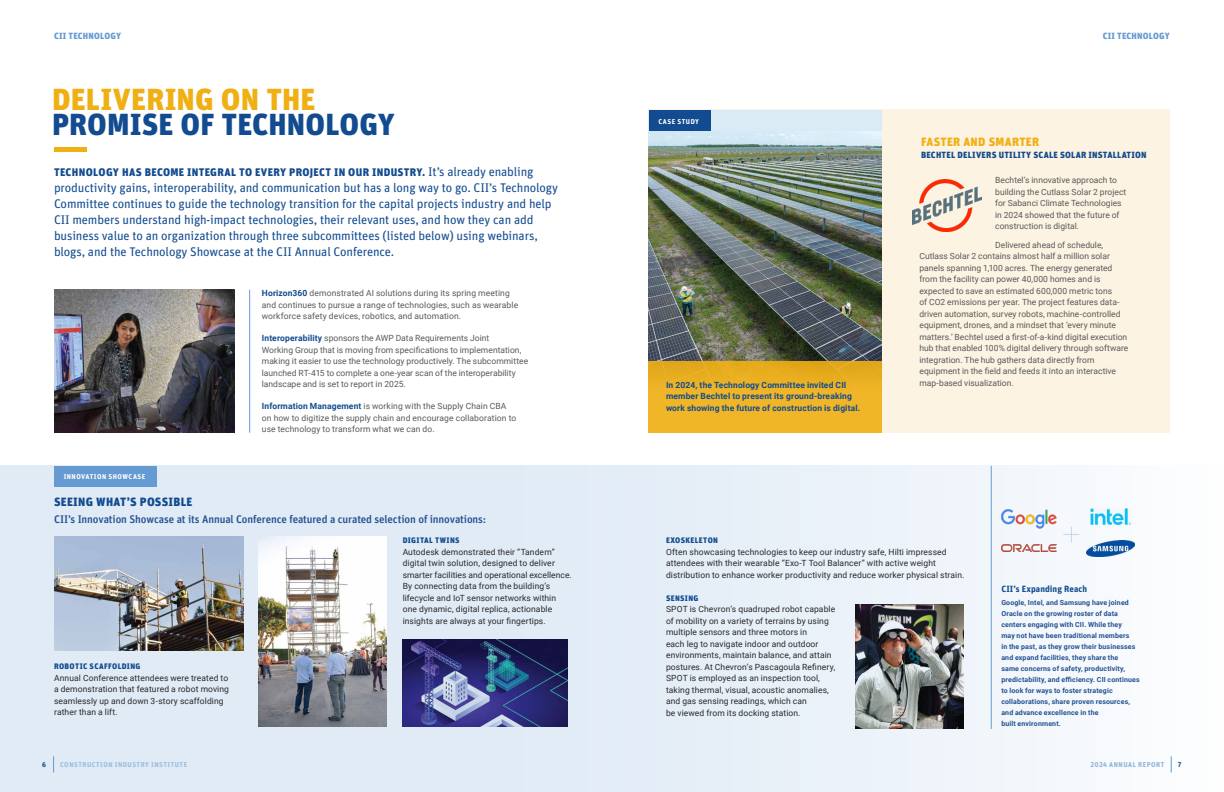
<style>
.page{position:relative;width:1224px;height:792px;background:#fff}
.page>*{position:absolute;margin:0;border:0;box-sizing:border-box;transform-origin:0 0}
.t1{font:900 30.4px "Unit Pro";letter-spacing:.005em;color:#124b8f}
.t2{font:900 30.4px "Unit Pro";letter-spacing:.005em;color:#f0af13}
.t3{font:12.5px/16px "Unit Pro";letter-spacing:-.01em;color:#124b8f}
.t4{font:900 12px "Unit Pro";letter-spacing:.02em;color:#124b8f}
.t5{font:900 12px "Unit Pro";letter-spacing:.03em;color:#f0af13}
.t6{font:500 11px "Unit Pro";letter-spacing:-.01em;color:#235192}
.t7{font:900 11px "Unit Pro";letter-spacing:.025em;color:#124b8f}
.t8{font:900 9px "Unit Pro";letter-spacing:.025em;color:#124b8f}
.t9{font:900 9px "Unit Pro";letter-spacing:.02em;color:#659ad2}
.t10{font:700 9px "Unit Pro";letter-spacing:.01em;color:#124b8f}
.t11{font:8.5px/11.5px "Roboto";letter-spacing:.005em;color:#58595b}
.t12{font:8.5px/11.5px "Roboto";letter-spacing:.015em;color:#292829}
.t13{font:700 8.5px/11.5px "Roboto";letter-spacing:.015em;color:#124b8f}
.t14{font:900 8px "Unit Pro";letter-spacing:.045em;color:#124b8f}
.t15{font:700 7px/11px "Roboto";letter-spacing:.02em;color:#235192}
.t16{font:700 7px "Unit Pro";letter-spacing:.07em;color:#9abde1}
.t17{font:700 7px "Unit Pro";letter-spacing:.065em;color:#fff}
.t18{font:700 7px "Unit Pro";letter-spacing:.075em;color:#8cb3dd}
.t19{font:700 7px "Unit Pro";color:#124b8f}
.s1{font-weight:400;font-size:12.5px}
.s2{font-weight:700;color:#124b8f}
</style>
<div class="page">
<div style="left:649px;top:110px;width:521px;height:323px;background:#fdf3e2"></div>
<div style="left:0;top:466px;width:1224px;height:326px;background:linear-gradient(to right,#d9e6f3,#f6f9fc)"></div>
<hr style="left:54px;top:148px;width:32px;height:4px;background:#f0af13">
<img style="left:54px;top:290px;width:181px;height:143px">
<img style="left:54px;top:536px;width:190px;height:114px">
<img style="left:403px;top:639px;width:164px;height:88px">
<img style="left:258px;top:536px;width:129px;height:191px">
<hr style="left:249px;top:290px;width:1px;height:143px;background:#659ad2">
<svg style="left:53px;top:756px;width:1px;height:17px"></svg>
<svg style="left:1171px;top:756px;width:1px;height:17px"></svg>
<div style="left:649px;top:110px;width:233px;height:323px;background:#daebf5"></div>
<img style="left:649px;top:131px;width:233px;height:230px">
<div style="left:649px;top:361px;width:233px;height:72px;background:linear-gradient(to right,#eeb225,#edb224)"></div>
<div style="left:649px;top:110px;width:62px;height:21px;background:#124b8f"></div>
<div style="left:54px;top:466px;width:103px;height:21px;background:#659ad2"></div>
<img style="left:913px;top:180px;width:69px;height:52px">
<hr style="left:991px;top:466px;width:1px;height:263px;background:#659ad2">
<img style="left:1086px;top:540px;width:48px;height:16px">
<img style="left:1001px;top:545px;width:56px;height:7px">
<img style="left:1090px;top:509px;width:40px;height:16px">
<img style="left:1001px;top:510px;width:56px;height:18px">
<svg style="left:1063px;top:527px;width:16px;height:15px"></svg>
<img style="left:855px;top:604px;width:108px;height:125px">
<p class="t9" style="left:54px;top:29px;width:69px">CII TECHNOLOGY</p>
<p class="t9" style="left:1103px;top:29px;width:69px">CII TECHNOLOGY</p>
<h1 class="t2" style="left:52px;top:76px;width:265px">DELIVERING ON THE</h1>
<h1 class="t1" style="left:52px;top:102px;width:344px">PROMISE OF TECHNOLOGY</h1>
<p class="t7" style="left:54px;top:164px;width:481px">TECHNOLOGY HAS BECOME INTEGRAL TO EVERY PROJECT IN OUR INDUSTRY. <span class="s1">It’s already enabling</span></p>
<p class="t3" style="left:54px;top:179px;width:506px">productivity gains, interoperability, and communication but has a long way to go. CII’s Technology Committee continues to guide the technology transition for the capital projects industry and help CII members understand high-impact technologies, their relevant uses, and how they can add business value to an organization through three subcommittees (listed below) using webinars, blogs, and the Technology Showcase at the CII Annual Conference.</p>
<p class="t17" style="left:64px;top:471px;width:83px">INNOVATION SHOWCASE</p>
<p class="t11" style="left:262px;top:287px;width:258px"><span class="s2">Horizon360</span> demonstrated AI solutions during its spring meeting and continues to pursue a range of technologies, such as wearable workforce safety devices, robotics, and automation.</p>
<p class="t11" style="left:262px;top:332px;width:268px"><span class="s2">Interoperability</span> sponsors the AWP Data Requirements Joint<br>Working Group that is moving from specifications to implementation, making it easier to use the technology productively. The subcommittee launched RT-415 to complete a one-year scan of the interoperability landscape and is set to report in 2025.</p>
<p class="t11" style="left:262px;top:400px;width:256px"><span class="s2">Information Management</span> is working with the Supply Chain CBA on how to digitize the supply chain and encourage collaboration to use technology to transform what we can do.</p>
<h3 class="t4" style="left:54px;top:493px;width:140px">SEEING WHAT’S POSSIBLE</h3>
<p class="t6" style="left:54px;top:512px;width:434px">CII’s Innovation Showcase at its Annual Conference featured a curated selection of innovations:</p>
<p class="t14" style="left:54px;top:660px;width:88px">ROBOTIC SCAFFOLDING</p>
<p class="t12" style="left:54px;top:672px;width:177px">Annual Conference attendees were treated to a demonstration that featured a robot moving seamlessly up and down 3-story scaffolding rather than a lift.</p>
<p class="t14" style="left:403px;top:535px;width:58px">DIGITAL TWINS</p>
<p class="t12" style="left:403px;top:546px;width:171px">Autodesk demonstrated their “Tandem” digital twin solution, designed to deliver smarter facilities and operational excellence.<br>By connecting data from the building’s lifecycle and IoT sensor networks within one dynamic, digital replica, actionable insights are always at your fingertips.</p>
<p class="t17" style="left:658px;top:116px;width:42px">CASE STUDY</p>
<p class="t13" style="left:666px;top:379px;width:196px">In 2024, the Technology Committee invited CII member Bechtel to present its ground-breaking work showing the future of construction is digital.</p>
<h3 class="t5" style="left:921px;top:133px;width:120px">FASTER AND SMARTER</h3>
<p class="t8" style="left:921px;top:148px;width:227px">BECHTEL DELIVERS UTILITY SCALE SOLAR INSTALLATION</p>
<p class="t11" style="left:995px;top:174px;width:133px">Bechtel’s innovative approach to building the Cutlass Solar 2 project for Sabanci Climate Technologies in 2024 showed that the future of construction is digital.</p>
<p class="t11" style="left:919px;top:239px;width:211px;text-indent:76px">Delivered ahead of schedule, Cutlass Solar 2 contains almost half a million solar panels spanning 1,100 acres. The energy generated from the facility can power 40,000 homes and is expected to save an estimated 600,000 metric tons<br>of CO2 emissions per year. The project features data&shy;driven automation, survey robots, machine-controlled equipment, drones, and a mindset that ‘every minute matters.’ Bechtel used a first-of-a-kind digital execution hub that enabled 100% digital delivery through software integration. The hub gathers data directly from equipment in the field and feeds it into an interactive map-based visualization.</p>
<p class="t14" style="left:666px;top:535px;width:54px">EXOSKELETON</p>
<p class="t12" style="left:666px;top:546px;width:300px">Often showcasing technologies to keep our industry safe, Hilti impressed attendees with their wearable “Exo-T Tool Balancer” with active weight distribution to enhance worker productivity and reduce worker physical strain.</p>
<p class="t14" style="left:666px;top:592px;width:34px">SENSING</p>
<p class="t12" style="left:666px;top:603px;width:171px">SPOT is Chevron’s quadruped robot capable of mobility on a variety of terrains by using multiple sensors and three motors in<br>each leg to navigate indoor and outdoor environments, maintain balance, and attain postures. At Chevron’s Pascagoula Refinery, SPOT is employed as an inspection tool, taking thermal, visual, acoustic anomalies, and gas sensing readings, which can<br>be viewed from its docking station.</p>
<p class="t10" style="left:1001px;top:582px;width:87px">CII’s Expanding Reach</p>
<p class="t15" style="left:1001px;top:597px;width:140px">Google, Intel, and Samsung have joined Oracle on the growing roster of data centers engaging with CII. While they<br>may not have been traditional members<br>in the past, as they grow their businesses and expand facilities, they share the<br>same concerns of safety, productivity, predictability, and efficiency. CII continues to look for ways to foster strategic collaborations, share proven resources, and advance excellence in the<br>built environment.</p>
<p class="t19" style="left:42px;top:760px;width:5px">6</p>
<p class="t16" style="left:60px;top:760px;width:129px">CONSTRUCTION INDUSTRY INSTITUTE</p>
<p class="t18" style="left:1091px;top:760px;width:75px">2024 ANNUAL REPORT</p>
<p class="t19" style="left:1178px;top:760px;width:5px">7</p>
</div>
